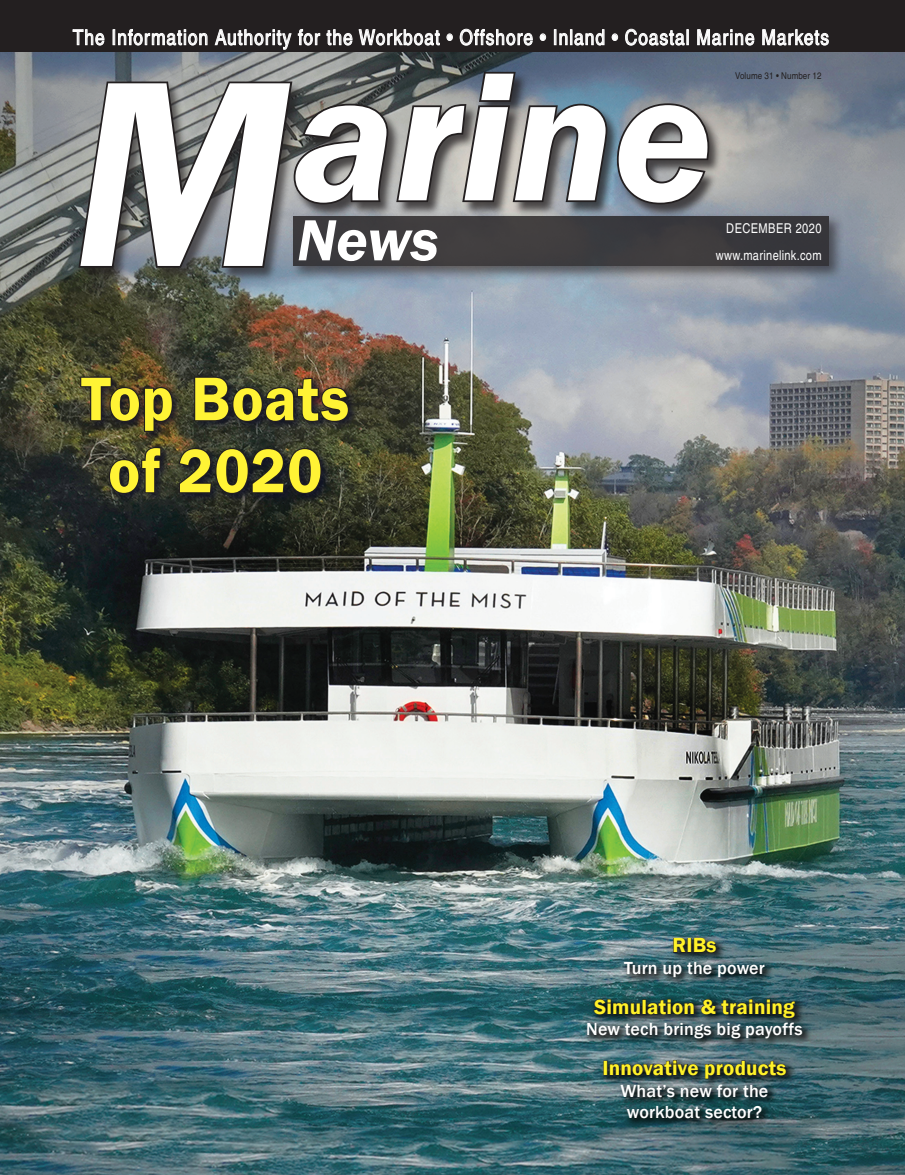
<style>
.page{position:relative;width:905px;height:1175px;background:#fff}
.page>*{position:absolute;margin:0;border:0;box-sizing:border-box;transform-origin:0 0}
.t1{font:italic 600 273.9px "Franklin Gothic";color:#fff;scale:.91 1}
.t2{font:italic 600 187.5px "Franklin Gothic";color:#fff}
.t3{font:600 63.6px "Franklin Gothic";letter-spacing:.02em;color:#fff335;scale:.94 1}
.t4{font:italic 600 60px "Franklin Gothic";color:#fff}
.t5{font:condensed 21px "Helvetica";letter-spacing:.05em;color:#fff}
.t6{font:600 21px "Franklin Gothic";letter-spacing:.01em;color:#fff229}
.t7{font:500 18px "Franklin Gothic";letter-spacing:.01em;color:#fff}
.t8{font:condensed 13.5px "Helvetica";letter-spacing:.02em;color:#fff}
.t9{font:condensed 9.3px "Helvetica";letter-spacing:.01em;color:#231f20;scale:1.04 1}
</style>
<div class="page">
<img style="left:0;top:52px;width:904px;height:1122px">
<div style="left:0;top:0;width:904px;height:52px;background:#231f20"></div>
<svg style="left:73px;top:29px;width:31px;height:17px"></svg>
<svg style="left:113px;top:29px;width:94px;height:17px"></svg>
<svg style="left:214px;top:29px;width:78px;height:21px"></svg>
<svg style="left:298px;top:29px;width:22px;height:17px"></svg>
<svg style="left:326px;top:29px;width:26px;height:17px"></svg>
<svg style="left:358px;top:29px;width:82px;height:17px"></svg>
<div style="left:446px;top:34px;width:6px;height:7px;border:1px solid #fff;border-radius:50%"></div>
<svg style="left:459px;top:29px;width:74px;height:17px"></svg>
<div style="left:540px;top:34px;width:6px;height:7px;border:1px solid #fff;border-radius:50%"></div>
<svg style="left:554px;top:29px;width:50px;height:17px"></svg>
<div style="left:612px;top:34px;width:6px;height:7px;border:1px solid #fff;border-radius:50%"></div>
<svg style="left:625px;top:29px;width:63px;height:17px"></svg>
<svg style="left:697px;top:29px;width:57px;height:17px"></svg>
<svg style="left:762px;top:29px;width:66px;height:17px"></svg>
<div style="left:293px;top:72px;width:429px;height:147px;background:#231f20;opacity:.75"></div>
<svg style="left:615px;top:102px;width:96px;height:104px;background:#585a5e"></svg>
<div style="left:78px;top:82px;width:227px;height:200px;background:#231f20;opacity:.65"></div>
<svg style="left:76px;top:69px;width:533px;height:200px;background:#5f6062"></svg>
<div style="left:289px;top:212px;width:555px;height:70px;background:#231f20;opacity:.75"></div>
<div style="left:293px;top:216px;width:535px;height:49px;background:#3d3b3e"></div>
<div style="left:583px;top:934px;width:229px;height:194px;background:#070504;opacity:.78"></div>
<svg style="left:673px;top:937px;width:13px;height:16px"></svg>
<div style="left:687px;top:938px;width:4px;height:14px;border:1px solid #231f20"></div>
<svg style="left:693px;top:937px;width:23px;height:16px"></svg>
<svg style="left:593px;top:998px;width:47px;height:16px"></svg>
<div style="left:642px;top:999px;width:4px;height:15px;border:1px solid #231f20"></div>
<svg style="left:647px;top:999px;width:47px;height:15px"></svg>
<svg style="left:700px;top:998px;width:95px;height:20px;background:#213134"></svg>
<div style="left:603px;top:1060px;width:4px;height:15px;border:1px solid #231f20"></div>
<svg style="left:609px;top:1060px;width:89px;height:16px"></svg>
<svg style="left:704px;top:1060px;width:82px;height:19px;background:#2c383b"></svg>
<div style="left:76px;top:372px;width:283px;height:132px;background:#0d0e26;opacity:.77"></div>
<svg style="left:79px;top:375px;width:95px;height:58px;background:#3a3326"></svg>
<svg style="left:193px;top:375px;width:157px;height:48px;background:#302d2a"></svg>
<svg style="left:108px;top:446px;width:54px;height:49px;background:#302f2b"></svg>
<svg style="left:177px;top:447px;width:146px;height:48px;background:#222426"></svg>
<p class="t5" style="left:73px;top:25px;width:757px">The Information Authority for the Workboat • Offshore • Inland • Coastal Marine Markets</p>
<p class="t1" style="left:74px;top:-3px;width:238px">M</p>
<p class="t2" style="left:293px;top:16px;width:420px">arine</p>
<p class="t9" style="left:735px;top:70px;width:85px">Volume 31 • Number 12</p>
<p class="t4" style="left:297px;top:201px;width:143px">News</p>
<p class="t8" style="left:726px;top:220px;width:97px">DECEMBER 2020</p>
<p class="t8" style="left:716px;top:247px;width:107px">www.marinelink.com</p>
<p class="t3" style="left:81px;top:360px;width:286px">Top Boats</p>
<p class="t3" style="left:108px;top:432px;width:229px">of 2020</p>
<p class="t6" style="left:672px;top:932px;width:46px">RIBs</p>
<p class="t7" style="left:624px;top:957px;width:142px">Turn up the power</p>
<p class="t6" style="left:594px;top:993px;width:202px">Simulation &amp; training</p>
<p class="t7" style="left:586px;top:1018px;width:218px">New tech brings big payoffs</p>
<p class="t6" style="left:602px;top:1055px;width:185px">Innovative products</p>
<p class="t7" style="left:620px;top:1079px;width:149px">What’s new for the</p>
<p class="t7" style="left:626px;top:1101px;width:137px">workboat sector?</p>
</div>
